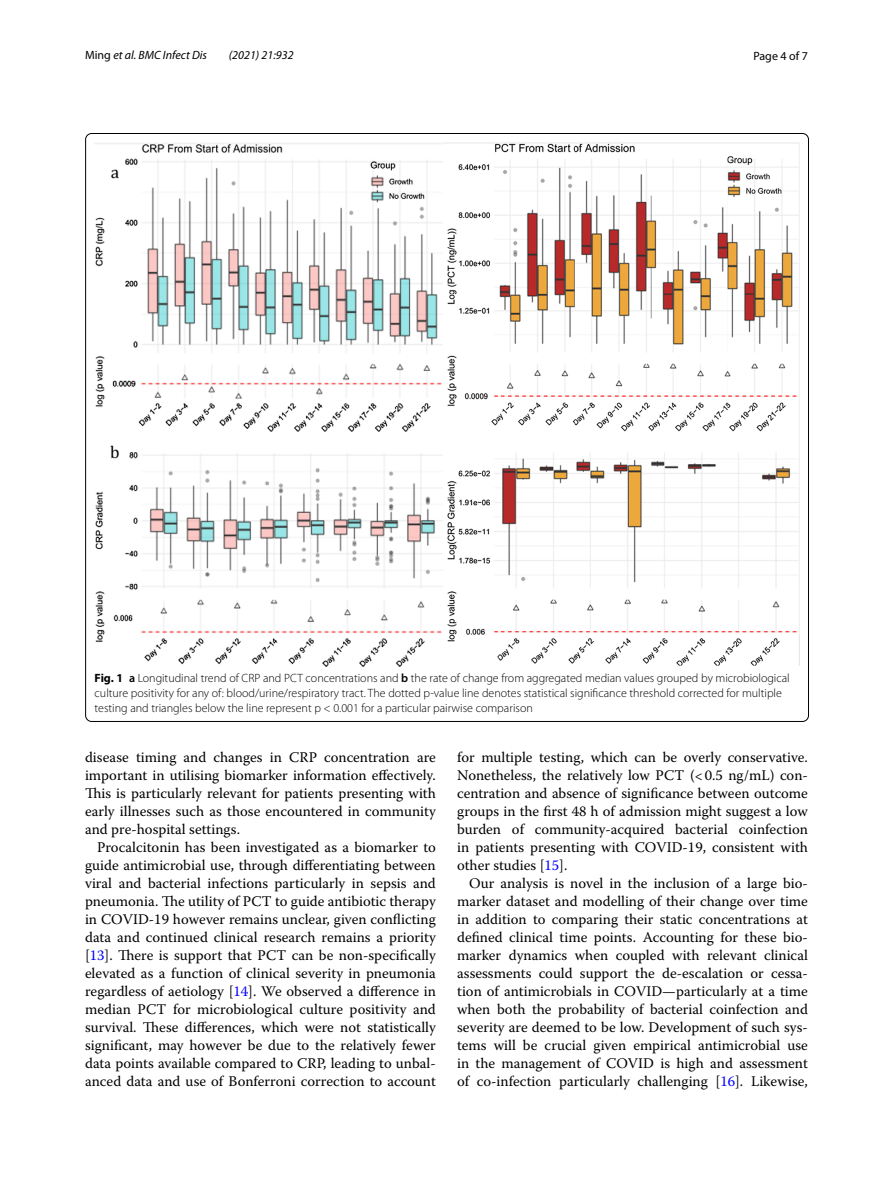
<style>
.page{position:relative;width:893px;height:1187px;background:#fff}
.page>*{position:absolute;margin:0;border:0;box-sizing:border-box;transform-origin:0 0}
.t1{font:14.7px/18px "Warnock Pro";color:#000;text-align:justify}
.t2{font:300 12px/15px "Myriad Pro";color:#000}
.t3{font:italic 12px "Myriad Pro";color:#000}
.t4{font:12px "Myriad Pro";color:#000}
.s1{font-style:normal}
.s2{font-weight:700}
.s3{font-weight:600}
.s4{color:#00f}
</style>
<div class="page">
<img style="left:94px;top:142px;width:706px;height:524px">
<p class="t3" style="left:85px;top:48px;width:124px"><span class="s1">Ming</span> et al. BMC Infect Dis</p>
<p class="t3" style="left:229px;top:48px;width:66px">(2021) 21:932</p>
<p class="t4" style="left:753px;top:48px;width:56px">Page 4 of 7</p>
<p class="t2" style="left:95px;top:670px;width:697px"><span class="s2">Fig. 1</span> <span class="s3">a</span> Longitudinal trend of CRP and PCT concentrations and <span class="s3">b</span> the rate of change from aggregated median values grouped by microbiological culture positivity for any of: blood/urine/respiratory tract. The dotted p-value line denotes statistical significance threshold corrected for multiple testing and triangles below the line represent p &lt; 0.001 for a particular pairwise comparison</p>
<p class="t1" style="left:85px;top:748px;width:352px">disease timing and changes in CRP concentration are important in utilising biomarker information effectively.<br>This is particularly relevant for patients presenting with early illnesses such as those encountered in community and pre-hospital settings.</p>
<p class="t1" style="left:85px;top:838px;width:352px;text-indent:12px">Procalcitonin has been investigated as a biomarker to guide antimicrobial use, through differentiating between viral and bacterial infections particularly in sepsis and pneumonia. The utility of PCT to guide antibiotic therapy in COVID-19 however remains unclear, given conflicting data and continued clinical research remains a priority [<span class="s4">13</span>]. There is support that PCT can be non-specifically elevated as a function of clinical severity in pneumonia regardless of aetiology [<span class="s4">14</span>]. We observed a difference in median PCT for microbiological culture positivity and survival. These differences, which were not statistically significant, may however be due to the relatively fewer data points available compared to CRP, leading to unbal&shy;anced data and use of Bonferroni correction to account</p>
<p class="t1" style="left:457px;top:748px;width:352px">for multiple testing, which can be overly conservative.<br>Nonetheless, the relatively low PCT (&lt;0.5 ng/mL) con&shy;centration and absence of significance between outcome groups in the first 48 h of admission might suggest a low burden of community-acquired bacterial coinfection in patients presenting with COVID-19, consistent with other studies [<span class="s4">15</span>].</p>
<p class="t1" style="left:457px;top:874px;width:352px;text-indent:12px">Our analysis is novel in the inclusion of a large bio&shy;marker dataset and modelling of their change over time in addition to comparing their static concentrations at defined clinical time points. Accounting for these bio&shy;marker dynamics when coupled with relevant clinical assessments could support the de-escalation or cessa&shy;tion of antimicrobials in COVID—particularly at a time when both the probability of bacterial coinfection and severity are deemed to be low. Development of such sys&shy;tems will be crucial given empirical antimicrobial use in the management of COVID is high and assessment of co-infection particularly challenging [<span class="s4">16</span>]. Likewise,</p>
</div>
